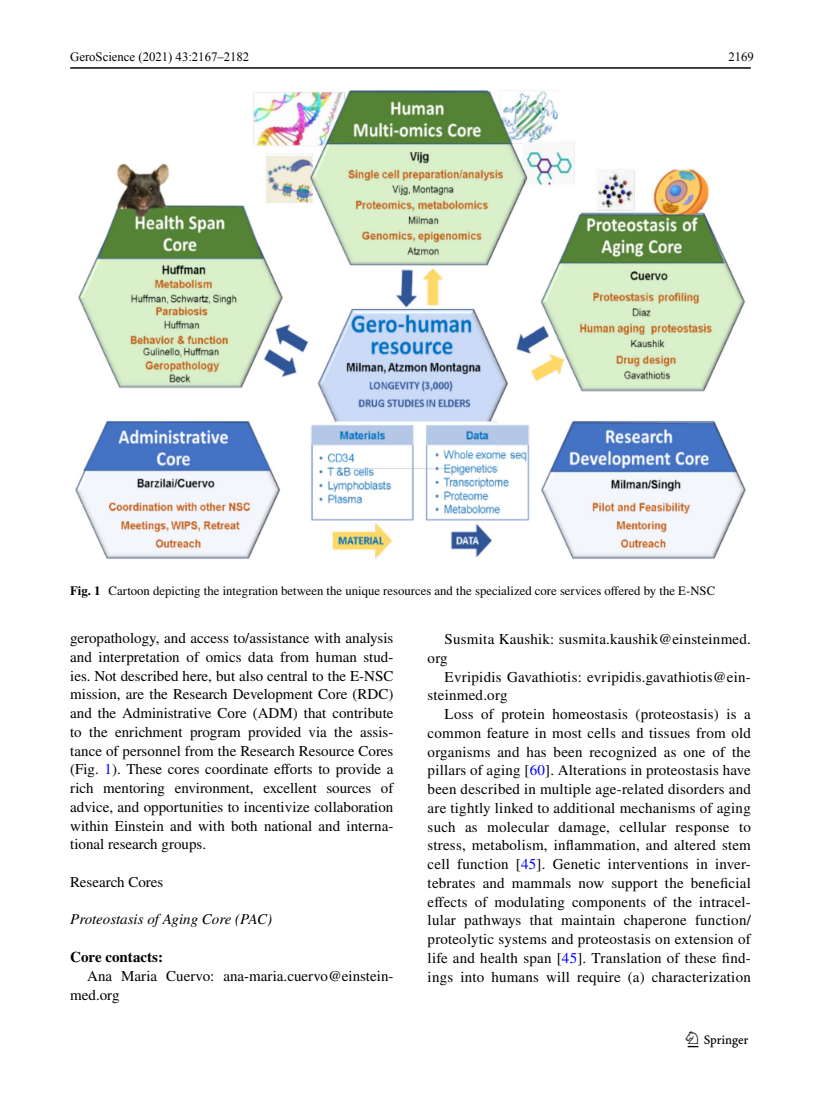
<style>
.page{position:relative;width:821px;height:1106px;background:#fff}
.page>*{position:absolute;margin:0;border:0;box-sizing:border-box;transform-origin:0 0}
.t1{font:22.5px "Springnew Regular 3";color:#000}
.t2{font:15px/18.8px "STIX";letter-spacing:.015em;color:#000}
.t3{font:italic 15px "STIX";color:#000}
.t4{font:700 15px "STIX";color:#000}
.t5{font:12.75px "STIX";color:#000}
.t6{font:12.75px "Times New Roman";color:#000}
.s1{font-weight:700}
.s2{color:#00f}
</style>
<div class="page">
<hr style="left:70px;top:67px;width:680px;height:2px;background:#000">
<img style="left:75px;top:90px;width:671px;height:469px">
<p class="t6" style="left:70px;top:52px;width:181px">GeroScience (2021) 43:2167–2182</p>
<p class="t6" style="left:728px;top:52px;width:27px">2169</p>
<p class="t5" style="left:70px;top:581px;width:646px"><span class="s1">Fig. 1</span> Cartoon depicting the integration between the unique resources and the specialized core services offered by the E-NSC</p>
<p class="t2" style="left:70px;top:629px;width:325px;text-align:justify">geropathology, and access to/assistance with analysis and interpretation of omics data from human stud&shy;ies. Not described here, but also central to the E-NSC mission, are the Research Development Core (RDC) and the Administrative Core (ADM) that contribute to the enrichment program provided via the assis&shy;tance of personnel from the Research Resource Cores (Fig. <span class="s2">1</span>). These cores coordinate efforts to provide a rich mentoring environment, excellent sources of advice, and opportunities to incentivize collaboration within Einstein and with both national and interna&shy;tional research groups.</p>
<p class="t2" style="left:70px;top:873px;width:95px">Research Cores</p>
<p class="t3" style="left:70px;top:909px;width:203px">Proteostasis of Aging Core (PAC)</p>
<p class="t4" style="left:70px;top:948px;width:94px">Core contacts:</p>
<p class="t2" style="left:70px;top:967px;width:325px;text-indent:17px">Ana Maria Cuervo: ana-maria.cuervo@einstein&shy;med.org</p>
<p class="t2" style="left:427px;top:630px;width:325px;text-indent:17px">Susmita Kaushik: susmita.kaushik@einsteinmed. org</p>
<p class="t2" style="left:427px;top:668px;width:325px;text-indent:17px">Evripidis Gavathiotis: evripidis.gavathiotis@ein&shy;steinmed.org</p>
<p class="t2" style="left:427px;top:705px;width:325px;text-align:justify;text-indent:17px">Loss of protein homeostasis (proteostasis) is a common feature in most cells and tissues from old organisms and has been recognized as one of the pillars of aging [<span class="s2">60</span>]. Alterations in proteostasis have been described in multiple age-related disorders and are tightly linked to additional mechanisms of aging such as molecular damage, cellular response to stress, metabolism, inflammation, and altered stem cell function [<span class="s2">45</span>]. Genetic interventions in inver&shy;tebrates and mammals now support the beneficial effects of modulating components of the intracel&shy;lular pathways that maintain chaperone function/ proteolytic systems and proteostasis on extension of life and health span [<span class="s2">45</span>]. Translation of these find&shy;ings into humans will require (a) characterization</p>
<h1 class="t1" style="left:687px;top:1031px;width:62px">1 3</h1>
</div>
